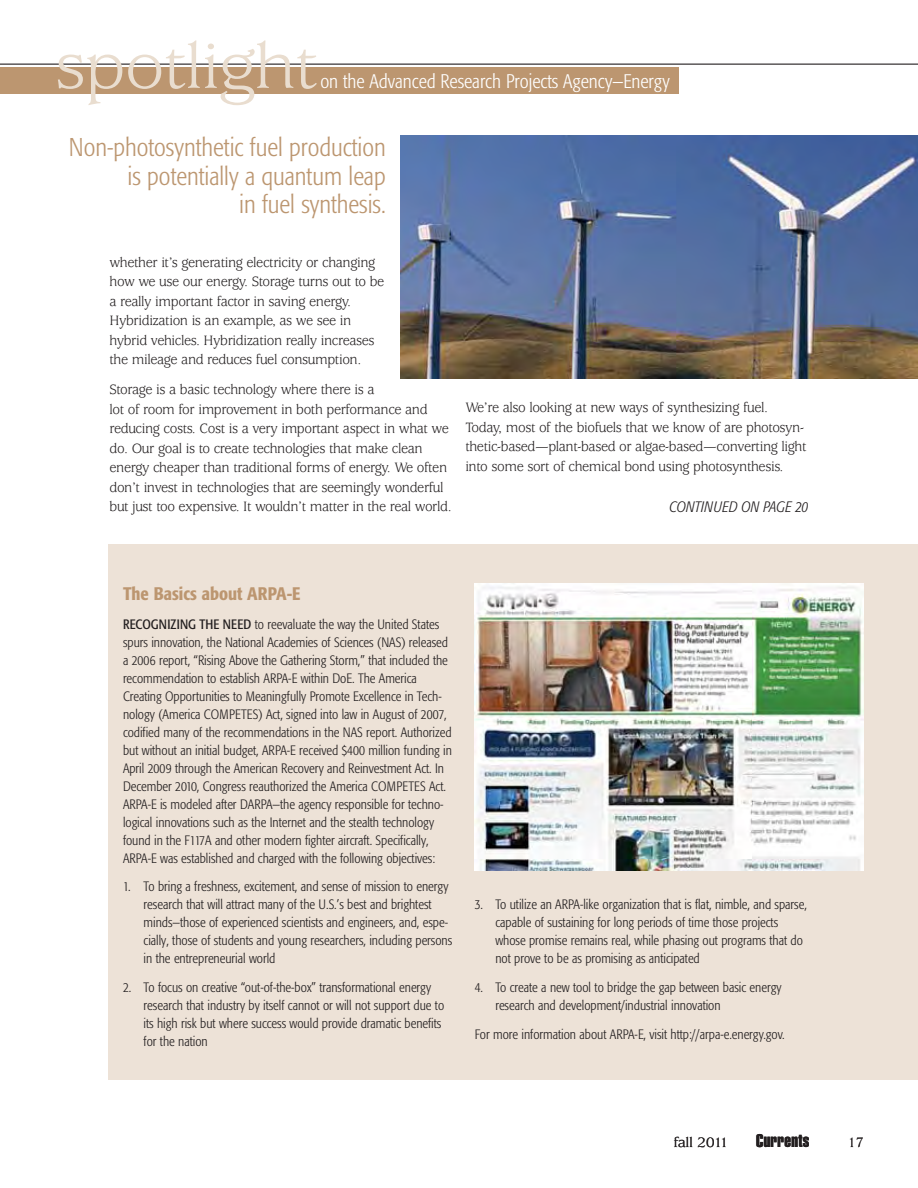
<style>
.page{position:relative;width:918px;height:1188px;background:#fff}
.page>*{position:absolute;margin:0;border:0;box-sizing:border-box;transform-origin:0 0}
.t1{font:69px "Usherwood";letter-spacing:-.03em;color:#e9ddcf;scale:1.1 1}
.t2{font:300 condensed 25.5px/28.5px "Formata";color:#bc9670;text-align:right}
.t3{font:300 condensed 19.5px "Formata";color:#fff}
.t4{font:500 condensed 18px "Formata";color:#bc9670}
.t5{font:18px "Helvetica Extra Compressed";letter-spacing:.02em;color:#231f20;scale:1.1 1}
.t6{font:15px/19.5px "Usherwood";letter-spacing:-.03em;color:#231f20;scale:.95 1}
.t7{font:italic 300 condensed 15px "Formata";color:#231f20}
.t8{font:15px "Usherwood";letter-spacing:-.03em;color:#231f20;scale:1.1 1}
.t9{font:300 condensed 13.5px/18px "Formata";color:#231f20}
.s1{font-weight:400}
</style>
<div class="page">
<div style="left:108px;top:544px;width:810px;height:536px;background:#ede2d7"></div>
<img style="left:475px;top:584px;width:389px;height:287px">
<img style="left:400px;top:135px;width:518px;height:244px">
<hr style="left:0;top:64px;width:918px;height:1px;background:#231f20">
<div style="left:0;top:67px;width:678px;height:27px;background:#bc9670"></div>
<h1 class="t1" style="left:54px;top:40px;width:242px">spotlight</h1>
<h3 class="t3" style="left:320px;top:73px;width:351px">on the Advanced Research Projects Agency—Energy</h3>
<h2 class="t2" style="left:69px;top:135px;width:318px">Non-photosynthetic fuel production is potentially a quantum leap<br>in fuel synthesis.</h2>
<p class="t6" style="left:109px;top:254px;width:291px">whether it’s generating electricity or changing how we use our energy. Storage turns out to be a really important factor in saving energy.<br>Hybridization is an example, as we see in hybrid vehicles. Hybridization really increases the mileage and reduces fuel consumption.</p>
<p class="t6" style="left:109px;top:381px;width:362px">Storage is a basic technology where there is a<br>lot of room for improvement in both performance and reducing costs. Cost is a very important aspect in what we do. Our goal is to create technologies that make clean energy cheaper than traditional forms of energy. We often don’t invest in technologies that are seemingly wonderful but just too expensive. It wouldn’t matter in the real world.</p>
<p class="t6" style="left:465px;top:399px;width:361px">We’re also looking at new ways of synthesizing fuel.<br>Today, most of the biofuels that we know of are photosyn&shy;thetic-based—plant-based or algae-based—converting light into some sort of chemical bond using photosynthesis.</p>
<p class="t7" style="left:669px;top:501px;width:141px">CONTINUED ON PAGE 20</p>
<h3 class="t4" style="left:123px;top:586px;width:179px">The Basics about ARPA-E</h3>
<p class="t9" style="left:123px;top:616px;width:330px"><span class="s1">RECOGNIZING THE NEED</span> to reevaluate the way the United States spurs innovation, the National Academies of Sciences (NAS) released a 2006 report, “Rising Above the Gathering Storm,” that included the recommendation to establish ARPA-E within DoE. The America Creating Opportunities to Meaningfully Promote Excellence in Tech&shy;nology (America COMPETES) Act, signed into law in August of 2007, codified many of the recommendations in the NAS report. Authorized but without an initial budget, ARPA-E received $400 million funding in April 2009 through the American Recovery and Reinvestment Act. In December 2010, Congress reauthorized the America COMPETES Act.<br>ARPA-E is modeled after DARPA—the agency responsible for techno&shy;logical innovations such as the Internet and the stealth technology found in the F117A and other modern fighter aircraft. Specifically, ARPA-E was established and charged with the following objectives:</p>
<p class="t9" style="left:144px;top:879px;width:310px;text-indent:-21px">1. To bring a freshness, excitement, and sense of mission to energy research that will attract many of the U.S.’s best and brightest minds—those of experienced scientists and engineers, and, espe&shy;cially, those of students and young researchers, including persons in the entrepreneurial world</p>
<p class="t9" style="left:144px;top:979px;width:302px;text-indent:-21px">2. To focus on creative “out-of-the-box” transformational energy research that industry by itself cannot or will not support due to its high risk but where success would provide dramatic benefits for the nation</p>
<p class="t9" style="left:495px;top:897px;width:313px;text-indent:-21px">3. To utilize an ARPA-like organization that is flat, nimble, and sparse, capable of sustaining for long periods of time those projects whose promise remains real, while phasing out programs that do not prove to be as promising as anticipated</p>
<p class="t9" style="left:495px;top:979px;width:288px;text-indent:-21px">4. To create a new tool to bridge the gap between basic energy research and development/industrial innovation</p>
<p class="t9" style="left:475px;top:1026px;width:312px">For more information about ARPA-E, visit http://arpa-e.energy.gov.</p>
<p class="t8" style="left:673px;top:1137px;width:52px">fall 2011</p>
<h3 class="t5" style="left:756px;top:1134px;width:50px">Currents</h3>
<p class="t6" style="left:848px;top:1134px;width:18px">17</p>
</div>
